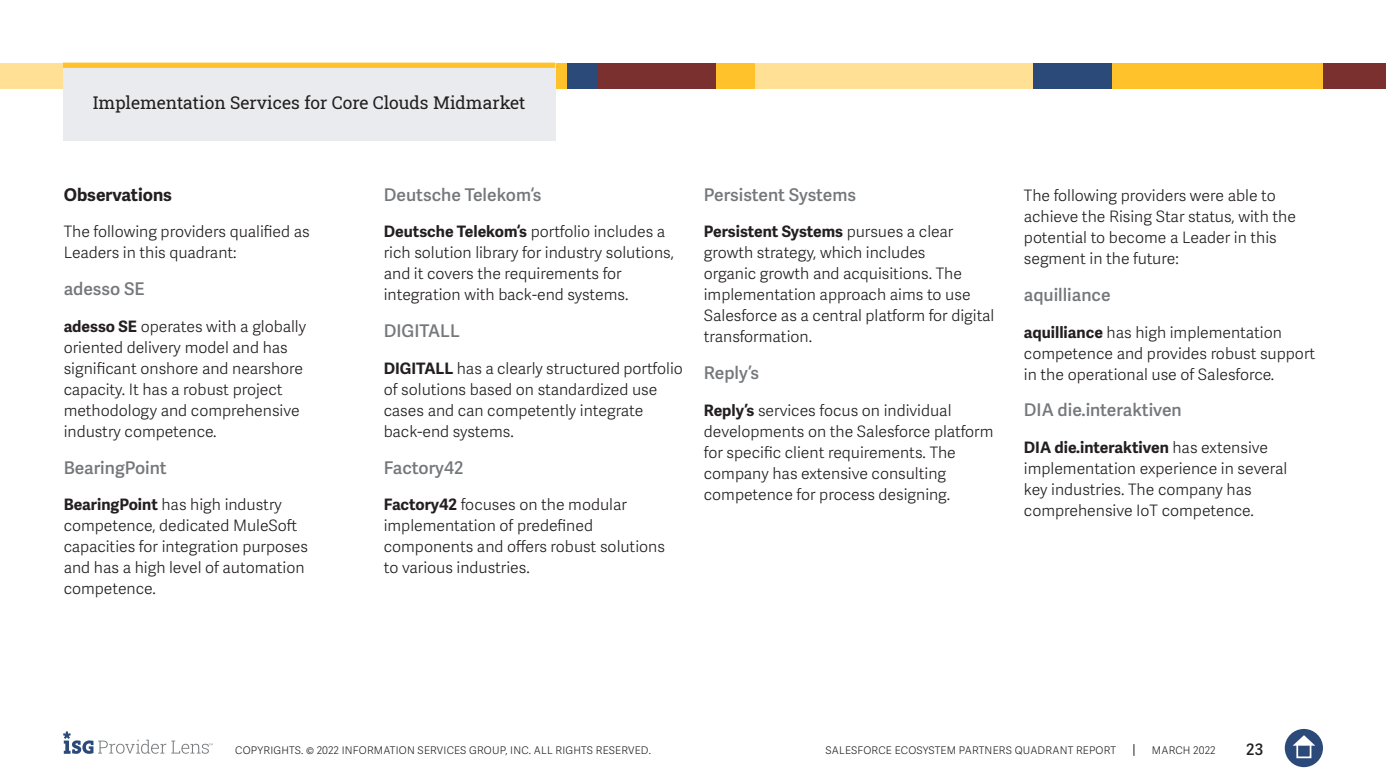
<style>
.page{position:relative;width:1386px;height:780px;background:#fff}
.page>*{position:absolute;margin:0;border:0;box-sizing:border-box;transform-origin:0 0}
.t1{font:600 17.5px "Adelle Sans";color:#75787b}
.Section_Label_Yellow{font:17.5px "Roboto Slab ISG P Regular";color:#231f20}
.t2{font:700 17.5px "Adelle Sans";color:#231f20}
.t3{font:300 15.75px/21px "Adelle Sans";color:#231f20}
.t4{font:600 15.75px "Adelle Sans";color:#231f20}
.t5{font:300 10.5px "Adelle Sans";letter-spacing:.02em;color:#231f20}
.s1{font-weight:700}
</style>
<div class="page">
<svg style="left:1133px;top:744px;width:1px;height:12px"></svg>
<div style="left:1285px;top:729px;width:38px;height:38px;background:#2b4a79;border-radius:50%"></div>
<svg style="left:1293px;top:735px;width:22px;height:10px"></svg>
<div style="left:1296px;top:743px;width:15px;height:15px;border:2px solid #fff"></div>
<svg style="left:63px;top:731px;width:150px;height:23px"></svg>
<div style="left:1047px;top:63px;width:276px;height:26px;background:#ffc22b"></div>
<div style="left:0;top:63px;width:158px;height:26px;background:#ffe095"></div>
<div style="left:158px;top:63px;width:409px;height:26px;background:#ffc22b"></div>
<div style="left:850px;top:63px;width:184px;height:26px;background:#ffe095"></div>
<div style="left:1323px;top:63px;width:63px;height:26px;background:#7a302e"></div>
<div style="left:1033px;top:63px;width:79px;height:26px;background:#2b4a79"></div>
<div style="left:754px;top:63px;width:98px;height:26px;background:#ffe095"></div>
<div style="left:598px;top:63px;width:157px;height:26px;background:#ffc22b"></div>
<div style="left:598px;top:63px;width:118px;height:26px;background:#7a302e"></div>
<div style="left:567px;top:63px;width:31px;height:26px;background:#2b4a79"></div>
<div style="left:63px;top:63px;width:492px;height:78px;background:#e9ebee"></div>
<div style="left:63px;top:63px;width:492px;height:5px;background:#ffc22b"></div>
<p class="Section_Label_Yellow" style="left:93px;top:91px;width:434px">Implementation Services for Core Clouds Midmarket</p>
<p class="t2" style="left:64px;top:184px;width:110px">Observations</p>
<p class="t3" style="left:64px;top:222px;width:248px">The following providers qualified as<br>Leaders in this quadrant:</p>
<p class="t1" style="left:64px;top:279px;width:83px">adesso SE</p>
<p class="t3" style="left:64px;top:316px;width:244px"><span class="s1">adesso SE</span> operates with a globally oriented delivery model and has significant onshore and nearshore capacity. It has a robust project methodology and comprehensive industry competence.</p>
<p class="t1" style="left:64px;top:457px;width:105px">BearingPoint</p>
<p class="t3" style="left:64px;top:495px;width:246px"><span class="s1">BearingPoint</span> has high industry competence, dedicated MuleSoft capacities for integration purposes and has a high level of automation competence.</p>
<p class="t1" style="left:384px;top:184px;width:159px">Deutsche Telekom‘s</p>
<p class="t3" style="left:384px;top:222px;width:292px"><span class="s1">Deutsche Telekom‘s</span> portfolio includes a rich solution library for industry solutions, and it covers the requirements for integration with back-end systems.</p>
<p class="t1" style="left:384px;top:321px;width:78px">DIGITALL</p>
<p class="t3" style="left:384px;top:358px;width:301px"><span class="s1">DIGITALL</span> has a clearly structured portfolio of solutions based on standardized use cases and can competently integrate back-end systems.</p>
<p class="t1" style="left:384px;top:457px;width:81px">Factory42</p>
<p class="t3" style="left:384px;top:495px;width:283px"><span class="s1">Factory42</span> focuses on the modular implementation of predefined components and offers robust solutions to various industries.</p>
<p class="t1" style="left:704px;top:184px;width:154px">Persistent Systems</p>
<p class="t3" style="left:704px;top:222px;width:292px"><span class="s1">Persistent Systems</span> pursues a clear growth strategy, which includes<br>organic growth and acquisitions. The implementation approach aims to use Salesforce as a central platform for digital transformation.</p>
<p class="t1" style="left:704px;top:363px;width:57px">Reply’s</p>
<p class="t3" style="left:704px;top:400px;width:291px"><span class="s1">Reply’s</span> services focus on individual developments on the Salesforce platform for specific client requirements. The company has extensive consulting competence for process designing.</p>
<p class="t3" style="left:1024px;top:185px;width:274px">The following providers were able to achieve the Rising Star status, with the potential to become a Leader in this segment in the future:</p>
<p class="t1" style="left:1024px;top:284px;width:88px">aquilliance</p>
<p class="t3" style="left:1024px;top:322px;width:293px"><span class="s1">aquilliance</span> has high implementation competence and provides robust support in the operational use of Salesforce.</p>
<p class="t1" style="left:1024px;top:400px;width:159px">DIA die.interaktiven</p>
<p class="t3" style="left:1024px;top:437px;width:265px"><span class="s1">DIA die.interaktiven</span> has extensive implementation experience in several key industries. The company has comprehensive IoT competence.</p>
<p class="t5" style="left:235px;top:744px;width:417px">COPYRIGHTS. © 2022 INFORMATION SERVICES GROUP, INC. ALL RIGHTS RESERVED.</p>
<p class="t5" style="left:826px;top:744px;width:292px">SALESFORCE ECOSYSTEM PARTNERS QUADRANT REPORT</p>
<p class="t5" style="left:1152px;top:744px;width:65px">MARCH 2022</p>
<p class="t4" style="left:1246px;top:740px;width:19px">23</p>
</div>
